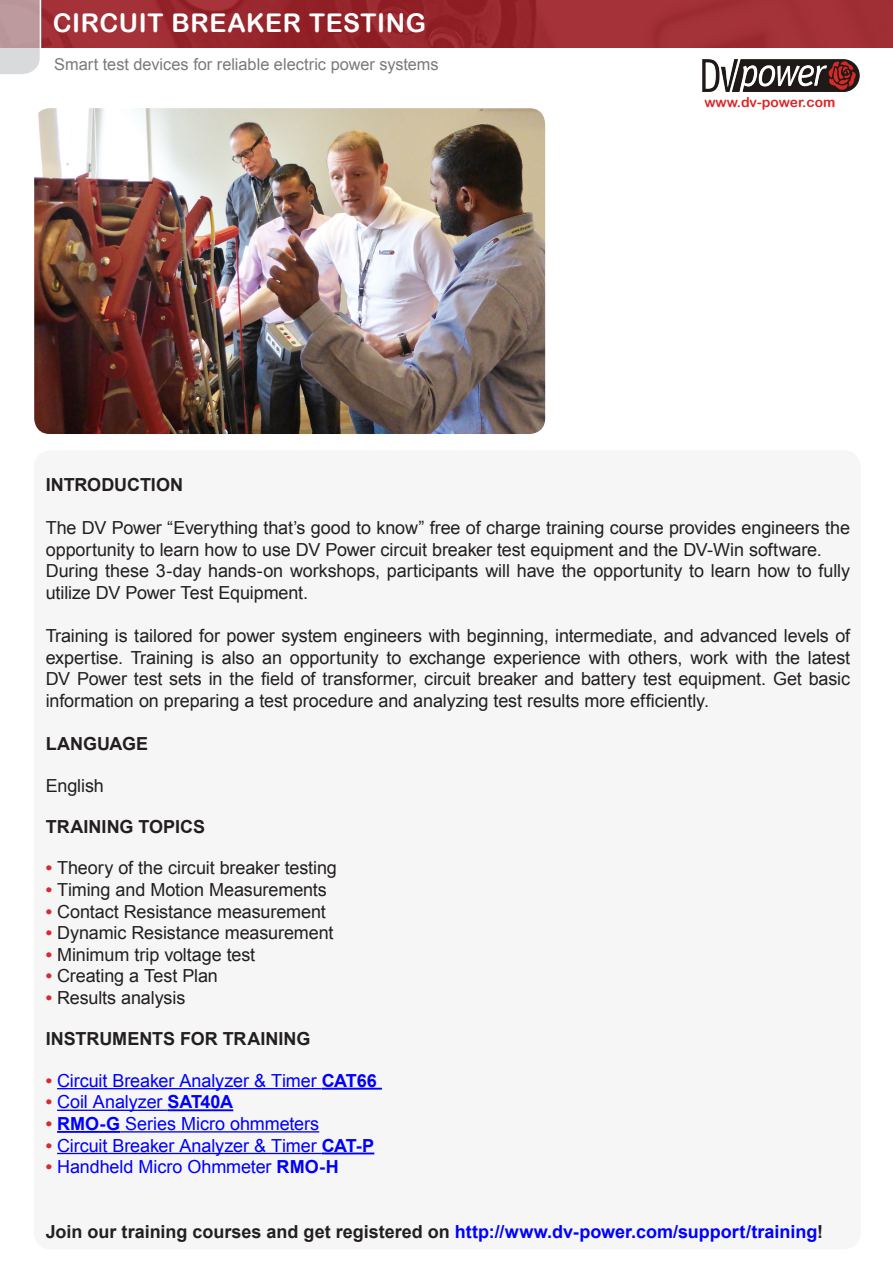
<style>
.page{position:relative;width:893px;height:1263px;background:#fff}
.page>*{position:absolute;margin:0;border:0;box-sizing:border-box;transform-origin:0 0}
.t1{font:25.8px "Arial Rounded MT Bold";letter-spacing:.025em;color:#fff}
.Vanligt_text_vänster{font:18px/21.6px "Arial";letter-spacing:-.005em;color:#231f20}
.Vanligt_text_vänster-2{font:18px "Arial";letter-spacing:-.005em;color:#00f}
.Vanligt_text_vänster-3{font:700 18px "Arial";color:#231f20}
.t2{font:16.35px "Arial";color:#787a7d}
.t3{font:13.8px "Arial Rounded MT Bold";color:#da2626}
.s1{font-weight:700;color:#da2933}
.s2{font-weight:700}
.s3{color:#00f}
</style>
<div class="page">
<div style="left:34px;top:450px;width:827px;height:799px;background:#f6f6f6;border-radius:18px"></div>
<img style="left:702px;top:59px;width:158px;height:33px">
<img style="left:41px;top:0;width:852px;height:48px">
<svg style="left:0;top:0;width:40px;height:74px;background:#c7b0b3"></svg>
<hr style="left:57px;top:1088px;width:265px;height:1px;background:#00f">
<hr style="left:322px;top:1088px;width:60px;height:1px;background:#00f">
<hr style="left:57px;top:1109px;width:111px;height:2px;background:#00f">
<hr style="left:168px;top:1109px;width:65px;height:2px;background:#00f">
<hr style="left:57px;top:1131px;width:63px;height:2px;background:#00f">
<hr style="left:120px;top:1131px;width:199px;height:1px;background:#00f">
<hr style="left:57px;top:1153px;width:265px;height:1px;background:#00f">
<hr style="left:322px;top:1152px;width:52px;height:2px;background:#00f">
<img style="left:34px;top:108px;width:511px;height:326px">
<p class="t1" style="left:53px;top:8px;width:375px">CIRCUIT BREAKER TESTING</p>
<p class="t2" style="left:54px;top:54px;width:386px">Smart test devices for reliable electric power systems</p>
<p class="t3" style="left:704px;top:94px;width:133px">www.dv-power.com</p>
<p class="Vanligt_text_vänster-3" style="left:46px;top:473px;width:139px">INTRODUCTION</p>
<p class="Vanligt_text_vänster" style="left:46px;top:517px;width:806px">The DV Power “Everything that’s good to know” free of charge training course provides engineers the opportunity to learn how to use DV Power circuit breaker test equipment and the DV-Win software.</p>
<p class="Vanligt_text_vänster" style="left:46px;top:560px;width:806px">During these 3-day hands-on workshops, participants will have the opportunity to learn how to fully utilize DV Power Test Equipment.</p>
<p class="Vanligt_text_vänster" style="left:46px;top:625px;width:806px;text-align:justify">Training is tailored for power system engineers with beginning, intermediate, and advanced levels of expertise. Training is also an opportunity to exchange experience with others, work with the latest DV Power test sets in the field of transformer, circuit breaker and battery test equipment. Get basic information on preparing a test procedure and analyzing test results more efficiently.</p>
<p class="Vanligt_text_vänster-3" style="left:46px;top:732px;width:104px">LANGUAGE</p>
<p class="Vanligt_text_vänster" style="left:46px;top:775px;width:60px">English</p>
<p class="Vanligt_text_vänster-3" style="left:46px;top:815px;width:161px">TRAINING TOPICS</p>
<p class="Vanligt_text_vänster" style="left:46px;top:857px;width:293px"><span class="s1">•</span> Theory of the circuit breaker testing</p>
<p class="Vanligt_text_vänster" style="left:46px;top:879px;width:283px"><span class="s1">•</span> Timing and Motion Measurements</p>
<p class="Vanligt_text_vänster" style="left:46px;top:901px;width:281px"><span class="s1">•</span> Contact Resistance measurement</p>
<p class="Vanligt_text_vänster" style="left:46px;top:922px;width:289px"><span class="s1">•</span> Dynamic Resistance measurement</p>
<p class="Vanligt_text_vänster" style="left:46px;top:944px;width:211px"><span class="s1">•</span> Minimum trip voltage test</p>
<p class="Vanligt_text_vänster" style="left:46px;top:965px;width:174px"><span class="s1">•</span> Creating a Test Plan</p>
<p class="Vanligt_text_vänster" style="left:46px;top:987px;width:141px"><span class="s1">•</span> Results analysis</p>
<p class="Vanligt_text_vänster-3" style="left:46px;top:1027px;width:266px">INSTRUMENTS FOR TRAINING</p>
<p class="Vanligt_text_vänster-2" style="left:46px;top:1069px;width:333px"><span class="s1">•</span> Circuit Breaker Analyzer &amp; Timer <span class="s2">CAT66</span></p>
<p class="Vanligt_text_vänster-2" style="left:46px;top:1090px;width:189px"><span class="s1">•</span> Coil Analyzer <span class="s2">SAT40A</span></p>
<p class="Vanligt_text_vänster-2" style="left:46px;top:1112px;width:275px"><span class="s1">•</span> <span class="s2">RMO-G</span> Series Micro ohmmeters</p>
<p class="Vanligt_text_vänster-2" style="left:46px;top:1133px;width:330px"><span class="s1">•</span> Circuit Breaker Analyzer &amp; Timer <span class="s2">CAT-P</span></p>
<p class="Vanligt_text_vänster-2" style="left:46px;top:1155px;width:294px"><span class="s1">•</span> Handheld Micro Ohmmeter <span class="s2">RMO-H</span></p>
<p class="Vanligt_text_vänster-3" style="left:46px;top:1220px;width:779px">Join our training courses and get registered on <span class="s3">http://www.dv-power.com/support/training</span>!</p>
</div>
